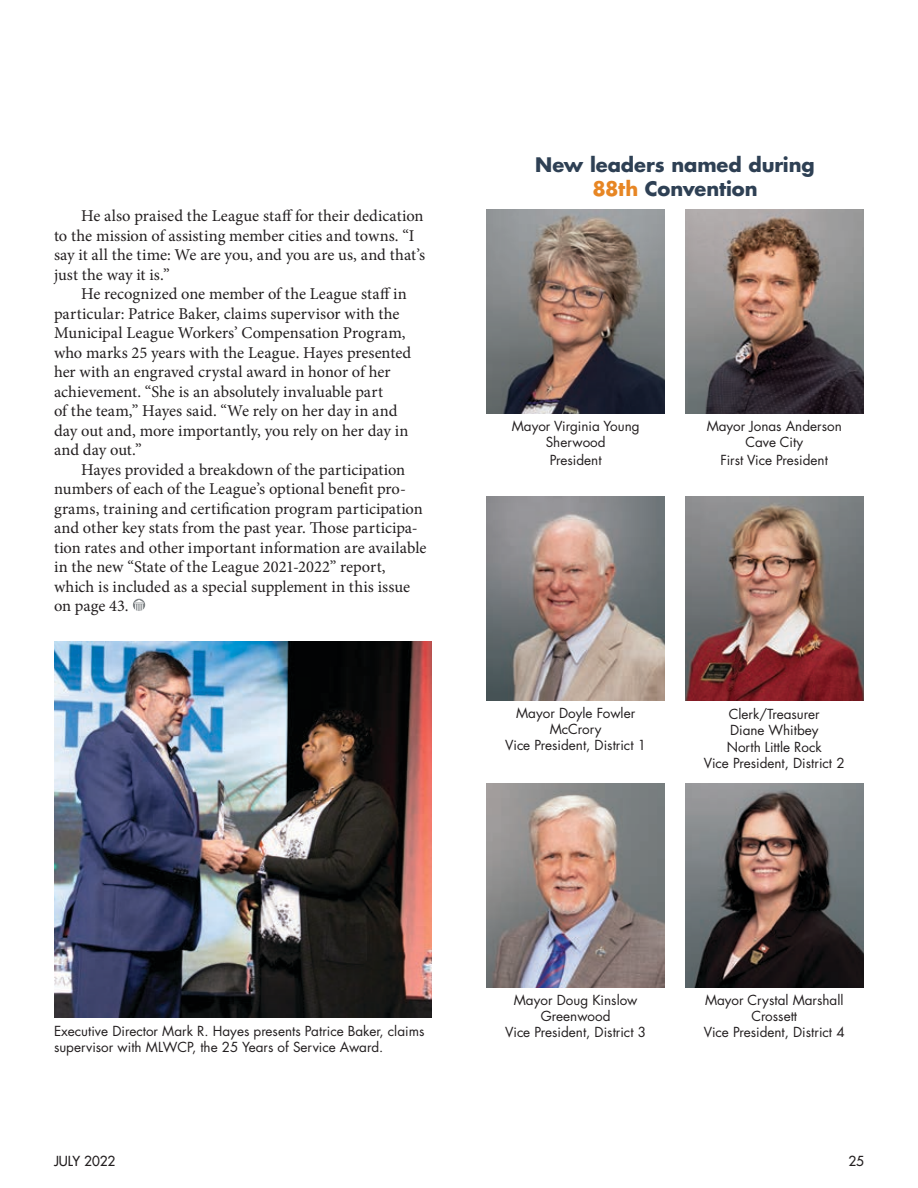
<style>
.page{position:relative;width:918px;height:1188px;background:#fff}
.page>*{position:absolute;margin:0;border:0;box-sizing:border-box;transform-origin:0 0}
.t1{font:700 19.5px/24px "Futura LT Pro";letter-spacing:-.005em;color:#2e4054;text-align:center}
.t2{font:16.5px/19.5px "Minion Pro";color:#231f20}
.t3{font:13.5px/16.2px "Futura LT Pro";color:#231f20;text-align:center}
.t4{font:500 13.5px "Futura LT Pro";color:#231f20}
.s1{color:#e78624}
</style>
<div class="page">
<img style="left:486px;top:496px;width:179px;height:204px">
<img style="left:685px;top:496px;width:179px;height:204px">
<img style="left:685px;top:783px;width:179px;height:204px">
<img style="left:486px;top:783px;width:179px;height:204px">
<svg style="left:133px;top:599px;width:12px;height:12px"></svg>
<img style="left:54px;top:641px;width:378px;height:377px">
<img style="left:486px;top:209px;width:179px;height:204px">
<img style="left:685px;top:209px;width:179px;height:204px">
<p class="t2" style="left:54px;top:206px;width:373px;text-indent:27px">He also praised the League staff for their dedication to the mission of assisting member cities and towns. “I say it all the time: We are you, and you are us, and that’s just the way it is.”</p>
<p class="t2" style="left:54px;top:284px;width:359px;text-indent:27px">He recognized one member of the League staff in particular: Patrice Baker, claims supervisor with the Municipal League Workers’ Compensation Program, who marks 25 years with the League. Hayes presented her with an engraved crystal award in honor of her achievement. “She is an absolutely invaluable part<br>of the team,” Hayes said. “We rely on her day in and day out and, more importantly, you rely on her day in and day out.”</p>
<p class="t2" style="left:54px;top:460px;width:374px;text-indent:27px">Hayes provided a breakdown of the participation numbers of each of the League’s optional benefit pro&shy;grams, training and certification program participation and other key stats from the past year. Those participa&shy;tion rates and other important information are available in the new “State of the League 2021-2022” report, which is included as a special supplement in this issue on page 43.</p>
<p class="t1" style="left:535px;top:152px;width:281px">New leaders named during<br><span class="s1">88th</span> Convention</p>
<p class="t3" style="left:512px;top:418px;width:129px">Mayor Virginia Young<br>Sherwood</p>
<p class="t3" style="left:550px;top:452px;width:53px">President</p>
<p class="t3" style="left:707px;top:418px;width:137px">Mayor Jonas Anderson<br>Cave City</p>
<p class="t3" style="left:721px;top:452px;width:109px">First Vice President</p>
<p class="t3" style="left:505px;top:705px;width:142px">Mayor Doyle Fowler<br>McCrory<br>Vice President, District 1</p>
<p class="t3" style="left:704px;top:706px;width:142px">Clerk/Treasurer<br>Diane Whitbey<br>North Little Rock<br>Vice President, District 2</p>
<p class="t3" style="left:54px;top:1022px;width:372px;text-align:left">Executive Director Mark R. Hayes presents Patrice Baker, claims supervisor with MLWCP, the 25 Years of Service Award.</p>
<p class="t3" style="left:505px;top:992px;width:142px">Mayor Doug Kinslow<br>Greenwood<br>Vice President, District 3</p>
<p class="t3" style="left:704px;top:992px;width:142px">Mayor Crystal Marshall<br>Crossett<br>Vice President, District 4</p>
<p class="t4" style="left:54px;top:1151px;width:63px">July 2022</p>
<p class="t4" style="left:848px;top:1151px;width:17px">25</p>
</div>
